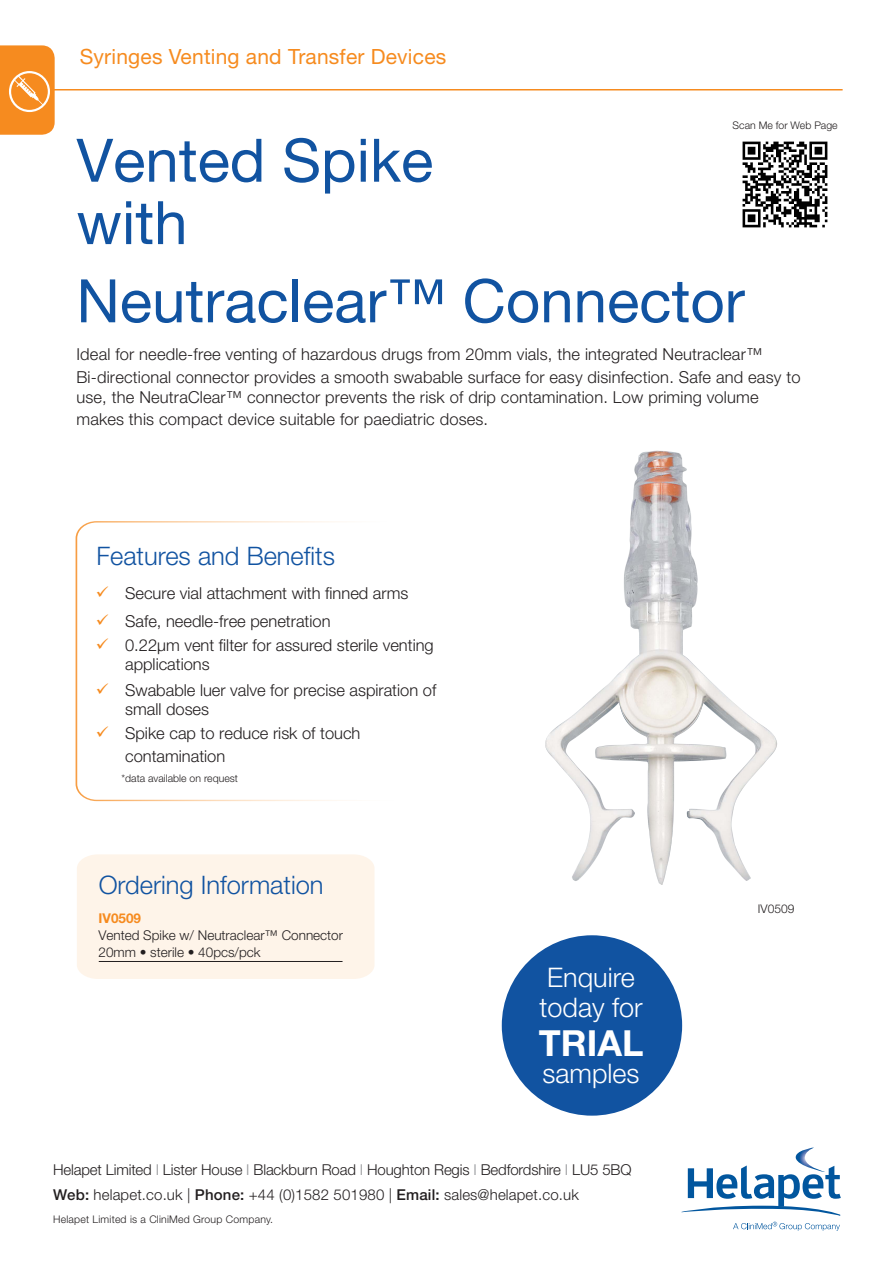
<style>
.page{position:relative;width:893px;height:1263px;background:#fff}
.page>*{position:absolute;margin:0;border:0;box-sizing:border-box;transform-origin:0 0}
.t1{font:60px/62.4px "Helvetica Neue LT Std";color:#1153a1}
.t2{font:700 36px "Helvetica Neue LT Std";color:#fff}
.t3{font:300 27px "Helvetica Neue LT Std";color:#fff}
.t4{font:300 25.5px "Helvetica Neue LT Std";color:#1153a1}
.t5{font:21px "Helvetica Neue LT Std";letter-spacing:.01em;color:#f68b1f}
.t6{font:300 16.5px/22.4px "Helvetica Neue LT Std";letter-spacing:.01em;color:#231f20}
.t7{font:300 15px/25.5px "Helvetica Neue LT Std";letter-spacing:-.01em;color:#231f20}
.t8{font:300 13.5px/16.8px "Helvetica Neue LT Std";color:#231f20}
.t9{font:300 12px "Helvetica Neue LT Std";color:#231f20}
.t10{font:300 10.5px "Helvetica Neue LT Std";color:#231f20}
.t11{font:300 10.5px "Helvetica Neue LT Std";letter-spacing:.02em;color:#231f20}
.s1{color:#f68b1f}
.s2{font-weight:700;color:#f68b1f}
.s3{color:#939598}
.s4{font-weight:500}
</style>
<div class="page">
<svg style="left:681px;top:1147px;width:160px;height:69px"></svg>
<svg style="left:733px;top:1222px;width:107px;height:9px"></svg>
<svg style="left:75px;top:521px;width:262px;height:47px"></svg>
<hr style="left:39px;top:89px;width:804px;height:1px;background:#f68b1f">
<div style="left:77px;top:854px;width:297px;height:125px;background:#fef4e9"></div>
<hr style="left:99px;top:961px;width:244px;height:1px;background:#231f20">
<svg style="left:0;top:45px;width:55px;height:90px;background:#f69431"></svg>
<div style="left:9px;top:71px;width:41px;height:41px;border:2px solid #fff;border-radius:50%"></div>
<div style="left:502px;top:935px;width:180px;height:181px;background:#1153a1;border-radius:50%"></div>
<img style="left:545px;top:450px;width:232px;height:435px">
<img style="left:742px;top:141px;width:86px;height:87px">
<p class="t5" style="left:80px;top:44px;width:368px">Syringes Venting and Transfer Devices</p>
<p class="t10" style="left:733px;top:119px;width:107px">Scan Me for Web Page</p>
<p class="t1" style="left:76px;top:128px;width:358px">Vented Spike with</p>
<p class="t1" style="left:76px;top:269px;width:670px">Neutraclear™ Connector</p>
<p class="t6" style="left:76px;top:343px;width:726px">Ideal for needle-free venting of hazardous drugs from 20mm vials, the integrated Neutraclear™<br>Bi-directional connector provides a smooth swabable surface for easy disinfection. Safe and easy to</p>
<p class="t6" style="left:76px;top:385px;width:684px">use, the NeutraClear™ connector prevents the risk of drip contamination. Low priming volume makes this compact device suitable for paediatric doses.</p>
<p class="t4" style="left:96px;top:540px;width:240px">Features and Benefits</p>
<p class="t6" style="left:96px;top:582px;width:314px"><span class="s1">✓</span> Secure vial attachment with finned arms</p>
<p class="t6" style="left:96px;top:610px;width:236px"><span class="s1">✓</span> Safe, needle-free penetration</p>
<p class="t6" style="left:125px;top:635px;width:310px;line-height:19.4px;text-indent:-29px"><span class="s1">✓</span> 0.22µm vent filter for assured sterile venting applications</p>
<p class="t6" style="left:125px;top:680px;width:313px;line-height:19.2px;text-indent:-29px"><span class="s1">✓</span> Swabable luer valve for precise aspiration of small doses</p>
<p class="t6" style="left:125px;top:721px;width:237px;text-indent:-29px"><span class="s1">✓</span> Spike cap to reduce risk of touch contamination</p>
<p class="t10" style="left:122px;top:772px;width:118px">*data available on request</p>
<p class="t4" style="left:99px;top:869px;width:226px">Ordering Information</p>
<p class="t8" style="left:99px;top:910px;width:246px"><span class="s2">IV0509<br></span>Vented Spike w/ Neutraclear™ Connector<br>20mm • sterile • 40pcs/pck</p>
<p class="t3" style="left:547px;top:961px;width:89px">Enquire</p>
<p class="t3" style="left:539px;top:991px;width:105px">today for</p>
<p class="t2" style="left:539px;top:1021px;width:106px">TRIAL</p>
<p class="t3" style="left:542px;top:1057px;width:98px">samples</p>
<p class="t7" style="left:53px;top:1156px;width:580px">Helapet Limited <span class="s3">I</span> Lister House <span class="s3">I</span> Blackburn Road <span class="s3">I</span> Houghton Regis <span class="s3">I</span> Bedfordshire <span class="s3">I</span> LU5 5BQ<br><span class="s4">Web:</span> helapet.co.uk | <span class="s4">Phone:</span> +44 (0)1582 501980 | <span class="s4">Email:</span> sales@helapet.co.uk</p>
<p class="t11" style="left:53px;top:1213px;width:222px">Helapet Limited is a CliniMed Group Company.</p>
<p class="t9" style="left:758px;top:901px;width:38px">IV0509</p>
</div>
